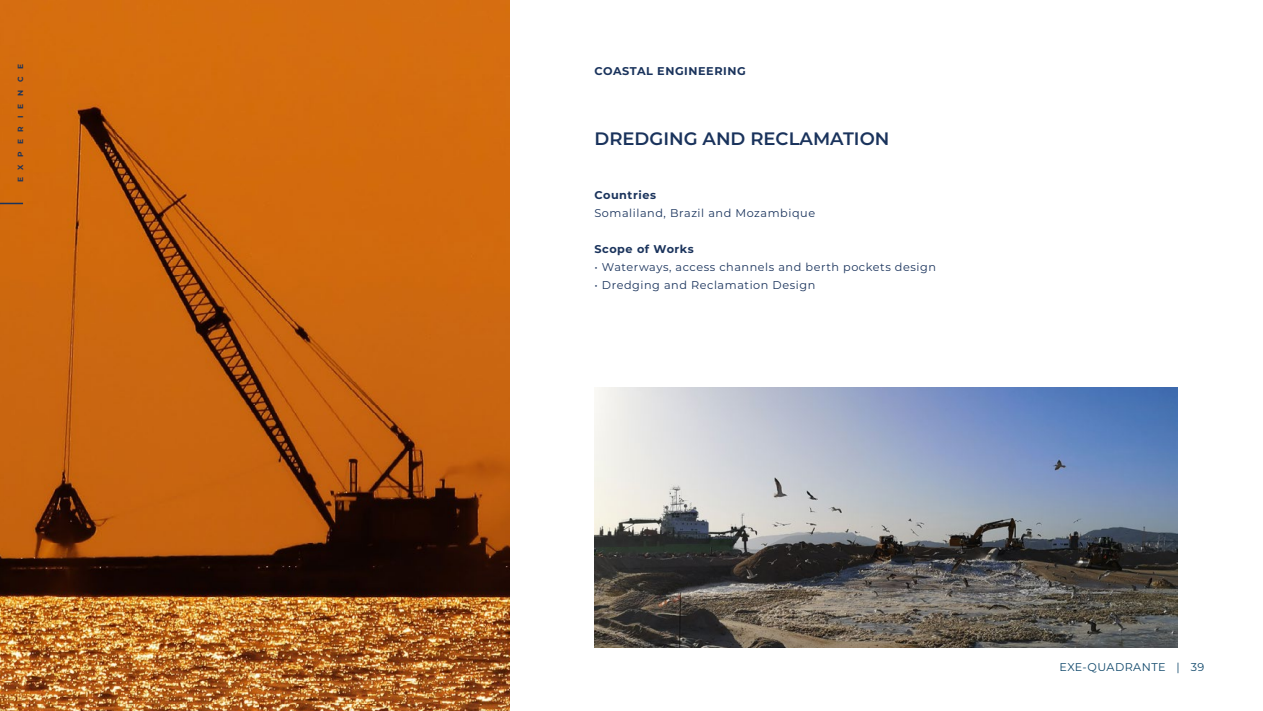
<style>
.page{position:relative;width:1263px;height:711px;background:#fff}
.page>*{position:absolute;margin:0;border:0;box-sizing:border-box;transform-origin:0 0}
.t1{font:600 18px "Montserrat";color:#1a335c}
.t2{font:11.25px "Montserrat";letter-spacing:.05em;color:#1a335c}
.t3{font:700 11.25px "Montserrat";letter-spacing:.05em;color:#1a335c}
.t4{font:11.25px "Montserrat";letter-spacing:.04em;color:#10486b}
.t5{font:700 7.5px "Montserrat";letter-spacing:1em;color:#1a335c}
</style>
<div class="page">
<img style="left:0;top:0;width:509px;height:710px">
<img style="left:594px;top:387px;width:584px;height:259px">
<hr style="left:0;top:202px;width:23px;height:2px;background:#1a335c">
<p class="t5" style="left:15px;top:182px;width:119px;rotate:-90deg">EXPERIENCE</p>
<p class="t3" style="left:594px;top:63px;width:153px">COASTAL ENGINEERING</p>
<h1 class="t1" style="left:594px;top:126px;width:296px">DREDGING AND RECLAMATION</h1>
<p class="t3" style="left:594px;top:186px;width:63px">Countries</p>
<p class="t2" style="left:594px;top:205px;width:222px">Somaliland, Brazil and Mozambique</p>
<p class="t3" style="left:594px;top:240px;width:101px">Scope of Works</p>
<p class="t2" style="left:594px;top:259px;width:343px">• Waterways, access channels and berth pockets design</p>
<p class="t2" style="left:594px;top:277px;width:222px">• Dredging and Reclamation Design</p>
<p class="t4" style="left:1059px;top:658px;width:146px">EXE-QUADRANTE | 39</p>
</div>
